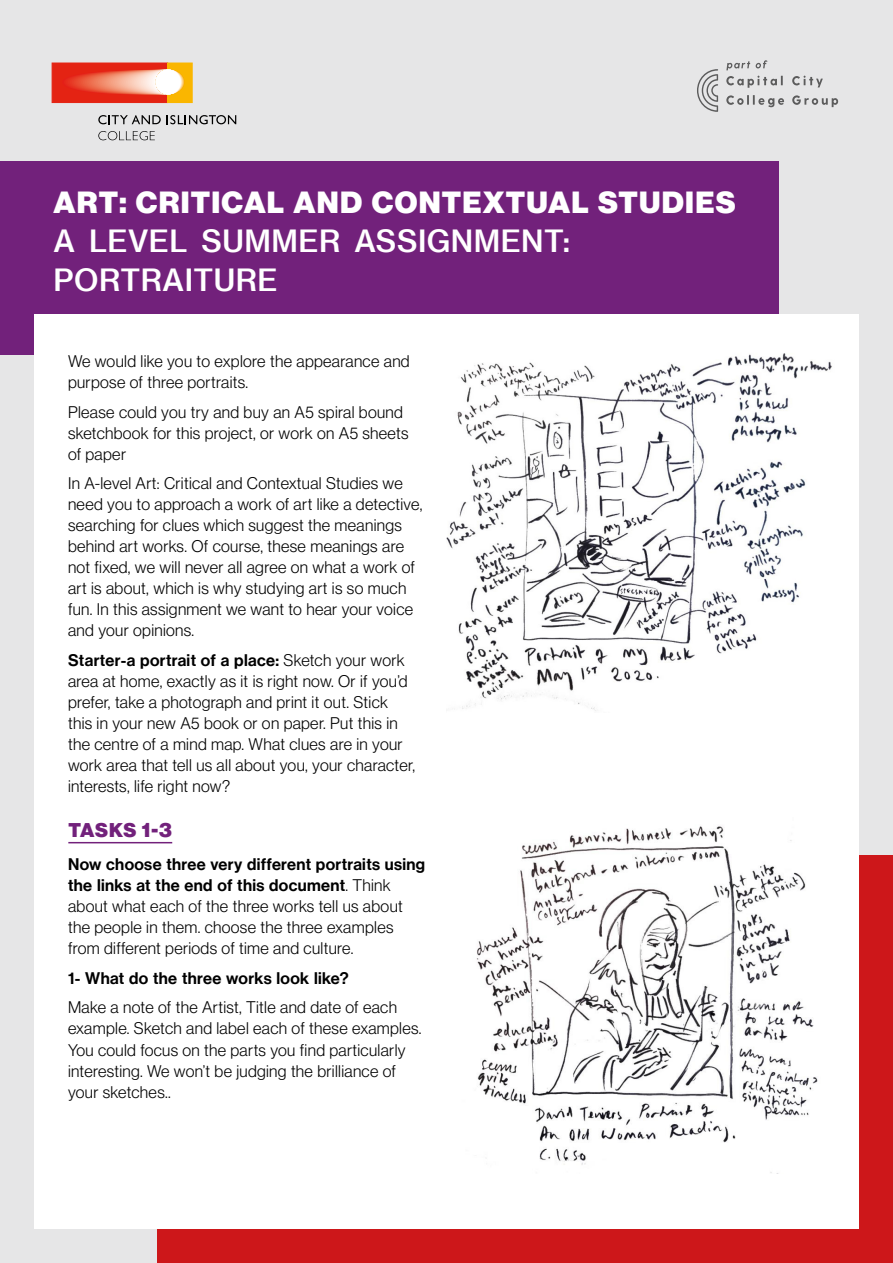
<style>
.page{position:relative;width:893px;height:1263px;background:#e6e6e7}
.page>*{position:absolute;margin:0;border:0;box-sizing:border-box;transform-origin:0 0}
.t1{font:30px/39px "N Haas Grotesk TX Pro 65 Md";letter-spacing:.015em;color:#fff}
.t2{font:900 30px "Neue Haas Display";letter-spacing:.04em;color:#fff}
.t3{font:900 19.5px "Neue Haas Display";letter-spacing:.025em;color:#72217b}
.t4{font:300 16.5px/21px "Neue Haas Display";letter-spacing:.02em;color:#000}
.t5{font:16.5px/21px "Neue Haas Display Mediu";letter-spacing:.02em;color:#000}
.s1{font-family:"Neue Haas Display";font-weight:300}
</style>
<div class="page">
<div style="left:157px;top:855px;width:736px;height:408px;background:#cd171a"></div>
<div style="left:0;top:161px;width:778px;height:194px;background:#72217b"></div>
<div style="left:34px;top:314px;width:825px;height:915px;background:#fff"></div>
<hr style="left:68px;top:842px;width:104px;height:1px;background:#72217b">
<img style="left:476px;top:826px;width:342px;height:348px">
<img style="left:446px;top:353px;width:386px;height:358px">
<svg style="left:98px;top:115px;width:63px;height:9px"></svg>
<svg style="left:167px;top:115px;width:69px;height:9px"></svg>
<svg style="left:98px;top:131px;width:57px;height:9px"></svg>
<svg style="left:52px;top:63px;width:115px;height:40px;background:#e42817"></svg>
<svg style="left:90px;top:70px;width:90px;height:25px"></svg>
<svg style="left:92px;top:70px;width:88px;height:24px"></svg>
<svg style="left:94px;top:70px;width:86px;height:24px"></svg>
<svg style="left:96px;top:70px;width:84px;height:24px"></svg>
<svg style="left:98px;top:70px;width:82px;height:24px"></svg>
<svg style="left:100px;top:70px;width:80px;height:24px"></svg>
<svg style="left:101px;top:70px;width:79px;height:24px"></svg>
<svg style="left:103px;top:70px;width:77px;height:24px"></svg>
<svg style="left:105px;top:70px;width:75px;height:24px"></svg>
<svg style="left:107px;top:70px;width:73px;height:24px"></svg>
<svg style="left:109px;top:70px;width:71px;height:24px"></svg>
<svg style="left:111px;top:70px;width:69px;height:24px"></svg>
<svg style="left:113px;top:70px;width:67px;height:24px"></svg>
<svg style="left:115px;top:70px;width:65px;height:24px"></svg>
<svg style="left:116px;top:70px;width:64px;height:24px"></svg>
<svg style="left:118px;top:70px;width:62px;height:24px"></svg>
<svg style="left:120px;top:70px;width:60px;height:24px"></svg>
<svg style="left:122px;top:70px;width:58px;height:24px"></svg>
<svg style="left:124px;top:70px;width:56px;height:24px"></svg>
<svg style="left:126px;top:70px;width:54px;height:24px"></svg>
<svg style="left:128px;top:70px;width:52px;height:24px"></svg>
<svg style="left:130px;top:70px;width:50px;height:24px"></svg>
<svg style="left:131px;top:70px;width:49px;height:24px"></svg>
<svg style="left:133px;top:70px;width:47px;height:24px"></svg>
<svg style="left:135px;top:70px;width:45px;height:24px"></svg>
<svg style="left:137px;top:70px;width:43px;height:24px"></svg>
<svg style="left:139px;top:70px;width:41px;height:24px"></svg>
<svg style="left:141px;top:70px;width:39px;height:24px"></svg>
<svg style="left:143px;top:70px;width:38px;height:24px"></svg>
<svg style="left:145px;top:70px;width:36px;height:24px"></svg>
<svg style="left:146px;top:70px;width:35px;height:24px"></svg>
<svg style="left:148px;top:70px;width:33px;height:24px"></svg>
<div style="left:150px;top:70px;width:31px;height:24px;background:#fef4f0;border-radius:12px"></div>
<div style="left:152px;top:70px;width:29px;height:24px;background:#fff8f5;border-radius:12px"></div>
<svg style="left:154px;top:70px;width:27px;height:24px"></svg>
<div style="left:168px;top:63px;width:24px;height:40px;background:#fab600"></div>
<div style="left:167px;top:63px;width:26px;height:40px;border:1px solid #fab600"></div>
<svg style="left:156px;top:70px;width:28px;height:24px"></svg>
<svg style="left:156px;top:70px;width:27px;height:24px"></svg>
<svg style="left:156px;top:70px;width:26px;height:24px"></svg>
<div style="left:156px;top:70px;width:25px;height:24px;background:#fffdf9;border-radius:50%"></div>
<div style="left:156px;top:70px;width:24px;height:24px;background:#fff;border-radius:50%"></div>
<svg style="left:726px;top:76px;width:112px;height:31px"></svg>
<svg style="left:697px;top:69px;width:21px;height:43px"></svg>
<svg style="left:726px;top:61px;width:24px;height:9px"></svg>
<svg style="left:756px;top:60px;width:11px;height:8px"></svg>
<h1 class="t2" style="left:54px;top:184px;width:683px">ART: CRITICAL AND CONTEXTUAL STUDIES</h1>
<h1 class="t1" style="left:53px;top:221px;width:518px">A LEVEL SUMMER ASSIGNMENT:<br>PORTRAITURE</h1>
<p class="t4" style="left:68px;top:351px;width:343px">We would like you to explore the appearance and purpose of three portraits.</p>
<p class="t4" style="left:68px;top:401px;width:342px">Please could you try and buy an A5 spiral bound sketchbook for this project, or work on A5 sheets of paper</p>
<p class="t4" style="left:68px;top:473px;width:356px">In A-level Art: Critical and Contextual Studies we need you to approach a work of art like a detective, searching for clues which suggest the meanings behind art works. Of course, these meanings are not fixed, we will never all agree on what a work of art is about, which is why studying art is so much fun. In this assignment we want to hear your voice and your opinions.</p>
<p class="t5" style="left:68px;top:650px;width:338px">Starter-a portrait of a place: <span class="s1">Sketch your work</span></p>
<p class="t4" style="left:68px;top:670px;width:348px">area at home, exactly as it is right now. Or if you’d prefer, take a photograph and print it out. Stick this in your new A5 book or on paper. Put this in the centre of a mind map. What clues are in your work area that tell us all about you, your character, interests, life right now?</p>
<p class="t3" style="left:68px;top:818px;width:105px">TASKS 1-3</p>
<p class="t5" style="left:68px;top:854px;width:359px">Now choose three very different portraits using the links at the end of this document<span class="s1">. Think</span></p>
<p class="t4" style="left:68px;top:896px;width:336px">about what each of the three works tell us about the people in them. choose the three examples from different periods of time and culture.</p>
<p class="t5" style="left:68px;top:968px;width:282px">1- What do the three works look like?</p>
<p class="t4" style="left:68px;top:997px;width:355px">Make a note of the Artist, Title and date of each example. Sketch and label each of these examples.<br>You could focus on the parts you find particularly interesting. We won’t be judging the brilliance of your sketches..</p>
</div>
